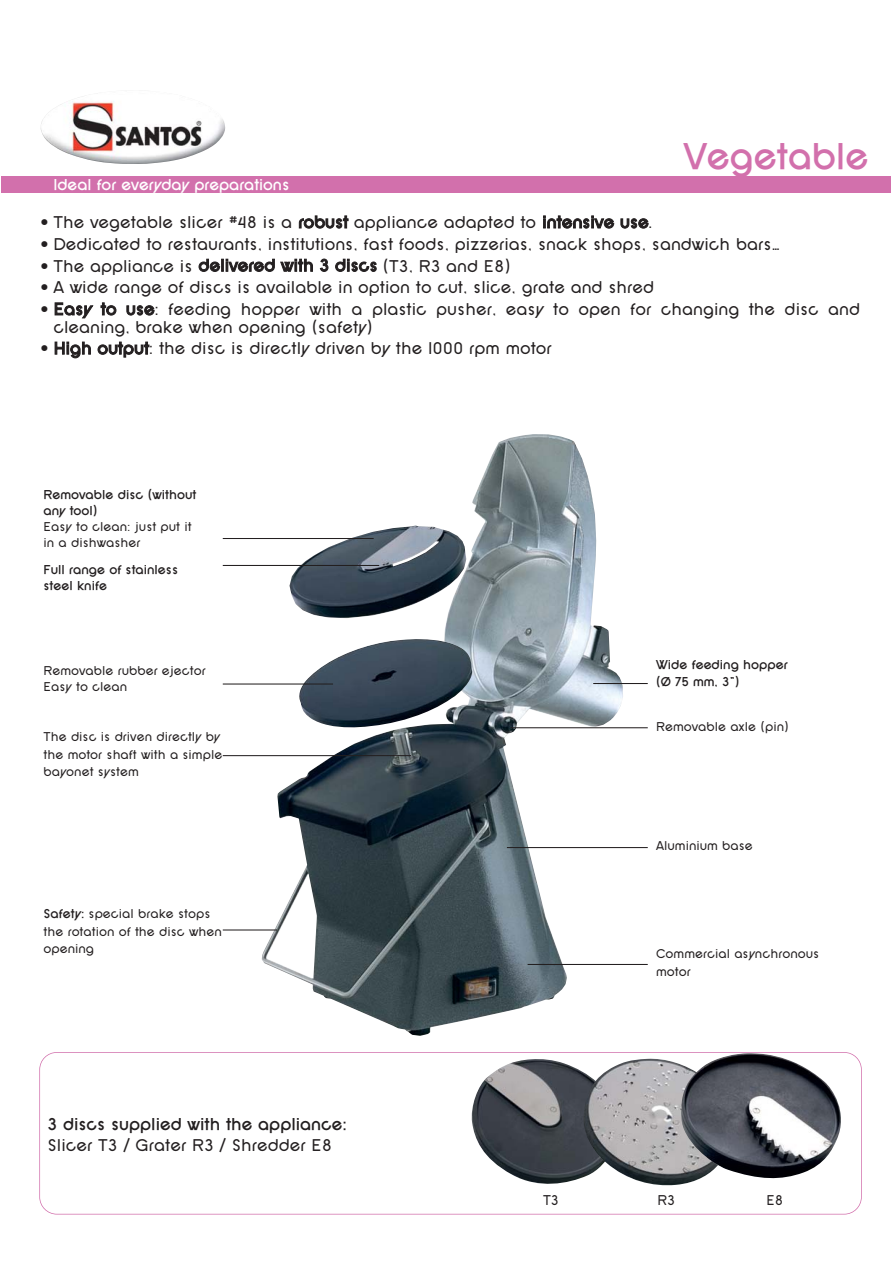
<style>
.page{position:relative;width:893px;height:1263px;background:#fff}
.page>*{position:absolute;margin:0;border:0;box-sizing:border-box;transform-origin:0 0}
.t1{font:700 38.55px "SF New Republic";color:#d270ac}
.t2{font:17.7px/17.5px "SF New Republic";color:#231f20}
.t3{font:700 17.7px "SF New Republic";color:#231f20}
.t4{font:700 16.35px "SF New Republic";color:#fff}
.t5{font:14.85px "SF New Republic";color:#231f20}
.t6{font:13.35px/17.7px "SF New Republic";color:#231f20}
.t7{font:700 13.35px/16px "SF New Republic";color:#231f20}
.s1{font-weight:700}
</style>
<div class="page">
<div style="left:39px;top:1052px;width:823px;height:163px;border:1px solid #d270ac;border-radius:18px"></div>
<img style="left:262px;top:434px;width:361px;height:602px">
<img style="left:299px;top:638px;width:173px;height:90px">
<img style="left:289px;top:525px;width:177px;height:93px">
<hr style="left:593px;top:683px;width:55px;height:1px;background:#231f20">
<hr style="left:510px;top:727px;width:138px;height:1px;background:#231f20">
<hr style="left:223px;top:538px;width:151px;height:1px;background:#231f20">
<hr style="left:223px;top:684px;width:110px;height:1px;background:#231f20">
<hr style="left:223px;top:929px;width:54px;height:2px;background:#231f20">
<hr style="left:223px;top:755px;width:188px;height:1px;background:#231f20">
<hr style="left:507px;top:847px;width:141px;height:1px;background:#231f20">
<hr style="left:528px;top:964px;width:120px;height:1px;background:#231f20">
<hr style="left:223px;top:565px;width:156px;height:1px;background:#231f20">
<img style="left:40px;top:96px;width:185px;height:68px">
<div style="left:2px;top:176px;width:889px;height:17px;background:#d270ac"></div>
<img style="left:471px;top:1059px;width:112px;height:125px">
<img style="left:583px;top:1058px;width:116px;height:128px">
<img style="left:681px;top:1053px;width:160px;height:126px">
<h1 class="t1" style="left:684px;top:143px;width:186px">Vegetable</h1>
<p class="t4" style="left:53px;top:179px;width:238px">Ideal for everyday preparations</p>
<p class="t2" style="left:41px;top:215px;width:613px">• The vegetable slicer #48 is a <span class="s1">robust</span> appliance adapted to <span class="s1">intensive use</span>.</p>
<p class="t2" style="left:41px;top:237px;width:741px">• Dedicated to restaurants, institutions, fast foods, pizzerias, snack shops, sandwich bars…</p>
<p class="t2" style="left:41px;top:259px;width:471px">• The appliance is <span class="s1">delivered with 3 discs</span> (T3, R3 and E8)</p>
<p class="t2" style="left:41px;top:280px;width:615px">• A wide range of discs is available in option to cut, slice, grate and shred</p>
<p class="t2" style="left:53px;top:302px;width:808px;text-indent:-13px">• <span class="s1">Easy to use</span>: feeding hopper with a plastic pusher, easy to open for changing the disc and cleaning, brake when opening (safety)</p>
<p class="t2" style="left:41px;top:342px;width:512px">• <span class="s1">High output</span>: the disc is directly driven by the 1000 rpm motor</p>
<p class="t7" style="left:44px;top:488px;width:154px">Removable disc (without any tool)</p>
<p class="t6" style="left:44px;top:520px;width:150px;line-height:16px">Easy to clean: just put it in a dishwasher</p>
<p class="t7" style="left:44px;top:563px;width:136px">Full range of stainless steel knife</p>
<p class="t6" style="left:44px;top:664px;width:164px;line-height:16px">Removable rubber ejector<br>Easy to clean</p>
<p class="t6" style="left:44px;top:729px;width:180px">The disc is driven directly by the motor shaft with a simple bayonet system</p>
<p class="t6" style="left:44px;top:906px;width:180px"><span class="s1">Safety:</span> special brake stops the rotation of the disc when opening</p>
<p class="t3" style="left:47px;top:1118px;width:301px">3 discs supplied with the appliance:</p>
<p class="t2" style="left:47px;top:1139px;width:286px">Slicer T3 / Grater R3 / Shredder E8</p>
<p class="t7" style="left:656px;top:657px;width:133px;line-height:17.7px">Wide feeding hopper (Ø 75 mm, 3")</p>
<p class="t6" style="left:656px;top:719px;width:134px">Removable axle (pin)</p>
<p class="t6" style="left:656px;top:838px;width:98px">Aluminium base</p>
<p class="t6" style="left:656px;top:946px;width:165px">Commercial asynchronous motor</p>
<p class="t5" style="left:543px;top:1196px;width:17px">T3</p>
<p class="t5" style="left:657px;top:1196px;width:19px">R3</p>
<p class="t5" style="left:766px;top:1196px;width:18px">E8</p>
</div>
